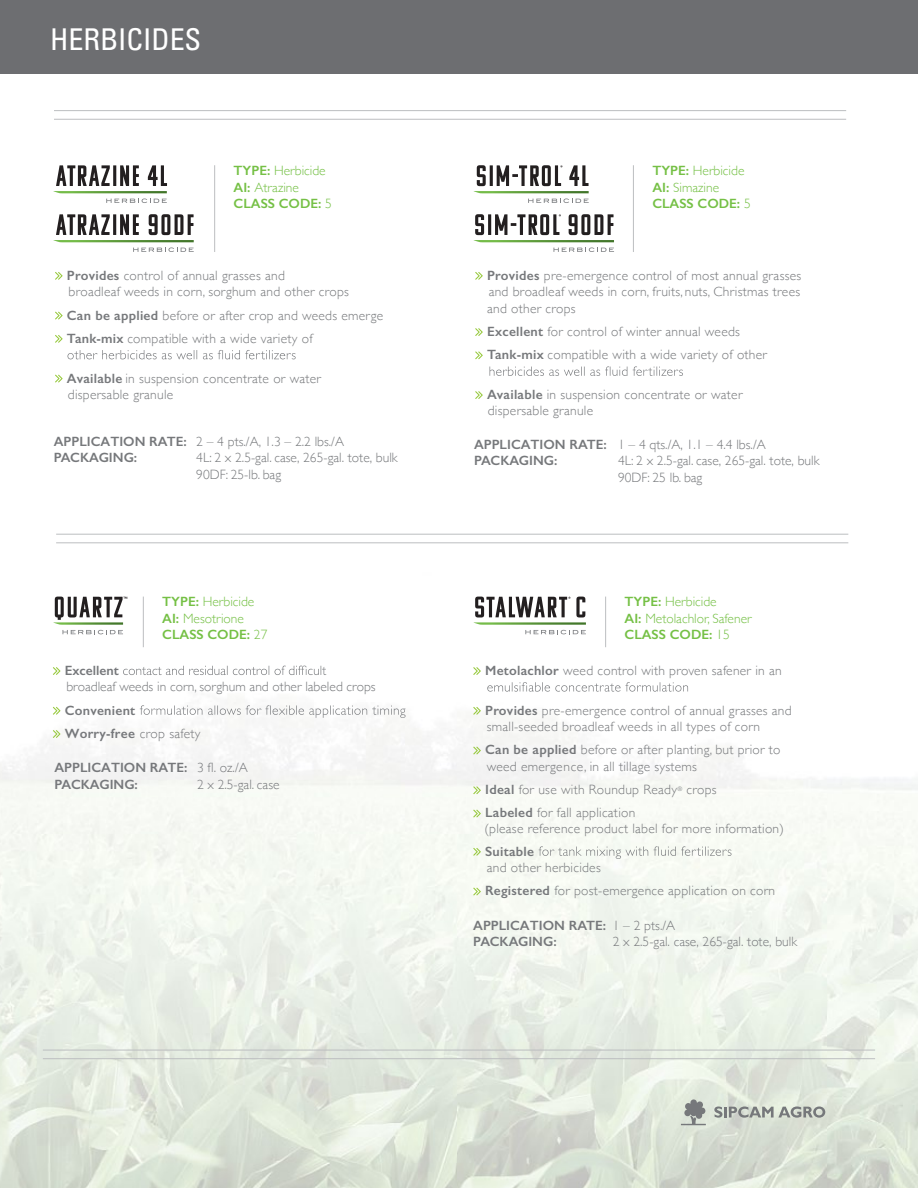
<style>
.page{position:relative;width:918px;height:1188px;background:#fff}
.page>*{position:absolute;margin:0;border:0;box-sizing:border-box;transform-origin:0 0}
.t1{font:condensed 30px "Univers LT Std";color:#fff}
.t2{font:300 13.5px/16.5px "Gill Sans";letter-spacing:.02em;color:#76787b}
.t3{font:300 13.5px/16.5px "Gill Sans";color:#76787b}
.t4{font:600 13.5px/16.5px "Gill Sans";color:#76787b}
.t5{font:300 13.5px/16.4px "Gill Sans";color:#75c045}
.t6{font:600 13.5px/16.4px "Gill Sans";color:#75c045}
.t7{font:600 13.5px/23.2px "Gill Sans";letter-spacing:.02em;color:#76787b}
.s1{font-weight:300}
.s2{font-weight:600}
</style>
<div class="page">
<img style="left:0;top:73px;width:817px;height:303px">
<img style="left:825px;top:73px;width:93px;height:1115px">
<img style="left:0;top:417px;width:826px;height:771px">
<div style="left:0;top:0;width:918px;height:73px;background:#6d6e71"></div>
<hr style="left:56px;top:534px;width:792px;height:1px;background:#bcbec0">
<hr style="left:56px;top:543px;width:792px;height:1px;background:#bcbec0">
<hr style="left:43px;top:1050px;width:832px;height:1px;background:#bcbec0">
<hr style="left:43px;top:1058px;width:832px;height:1px;background:#bcbec0">
<svg style="left:681px;top:1099px;width:25px;height:26px"></svg>
<svg style="left:714px;top:1107px;width:111px;height:11px"></svg>
<hr style="left:54px;top:110px;width:792px;height:1px;background:#bcbec0">
<hr style="left:54px;top:119px;width:792px;height:1px;background:#bcbec0">
<hr style="left:214px;top:165px;width:1px;height:87px;background:#bcbec0">
<svg style="left:55px;top:272px;width:8px;height:8px"></svg>
<svg style="left:55px;top:312px;width:8px;height:8px"></svg>
<svg style="left:55px;top:335px;width:8px;height:8px"></svg>
<svg style="left:68px;top:350px;width:228px;height:9px"></svg>
<svg style="left:55px;top:375px;width:8px;height:8px"></svg>
<hr style="left:143px;top:597px;width:1px;height:50px;background:#bcbec0">
<svg style="left:53px;top:667px;width:8px;height:8px"></svg>
<svg style="left:123px;top:666px;width:203px;height:9px"></svg>
<svg style="left:53px;top:707px;width:8px;height:8px"></svg>
<svg style="left:140px;top:705px;width:266px;height:13px"></svg>
<svg style="left:53px;top:730px;width:8px;height:8px"></svg>
<hr style="left:633px;top:165px;width:1px;height:87px;background:#bcbec0">
<svg style="left:475px;top:272px;width:8px;height:8px"></svg>
<svg style="left:475px;top:328px;width:8px;height:8px"></svg>
<svg style="left:475px;top:351px;width:8px;height:8px"></svg>
<svg style="left:490px;top:366px;width:193px;height:10px"></svg>
<svg style="left:475px;top:391px;width:8px;height:8px"></svg>
<hr style="left:605px;top:597px;width:1px;height:50px;background:#bcbec0">
<svg style="left:473px;top:667px;width:8px;height:8px"></svg>
<svg style="left:487px;top:682px;width:201px;height:10px"></svg>
<svg style="left:473px;top:707px;width:8px;height:8px"></svg>
<svg style="left:473px;top:747px;width:8px;height:7px"></svg>
<svg style="left:473px;top:786px;width:8px;height:8px"></svg>
<svg style="left:473px;top:810px;width:8px;height:7px"></svg>
<svg style="left:473px;top:848px;width:8px;height:8px"></svg>
<svg style="left:539px;top:846px;width:192px;height:13px"></svg>
<svg style="left:473px;top:888px;width:8px;height:7px"></svg>
<svg style="left:53px;top:165px;width:114px;height:38px"></svg>
<svg style="left:53px;top:214px;width:141px;height:38px"></svg>
<svg style="left:474px;top:165px;width:115px;height:38px"></svg>
<svg style="left:474px;top:214px;width:140px;height:38px"></svg>
<svg style="left:474px;top:597px;width:112px;height:37px"></svg>
<svg style="left:53px;top:597px;width:74px;height:37px"></svg>
<h1 class="t1" style="left:50px;top:20px;width:153px">HERBICIDES</h1>
<p class="t6" style="left:234px;top:162px;width:100px">TYPE: <span class="s1">Herbicide<br></span>AI: <span class="s1">Atrazine<br></span>CLASS CODE: <span class="s1">5</span></p>
<p class="t2" style="left:67px;top:266px;width:284px"><span class="s2">Provides</span> control of annual grasses and<br>broadleaf weeds in corn, sorghum and other crops</p>
<p class="t2" style="left:67px;top:303px;width:318px;line-height:23.2px"><span class="s2">Can be applied</span> before or after crop and weeds emerge<br><span class="s2">Tank-mix</span> compatible with a wide variety of</p>
<p class="t2" style="left:67px;top:369px;width:256px;line-height:16px"><span class="s2">Available</span> in suspension concentrate or water dispersable granule</p>
<p class="t4" style="left:54px;top:433px;width:292px">APPLICATION RATE: <span class="s1">2 – 4 pts./A, 1.3 – 2.2 lbs./A<br></span>PACKAGING:</p>
<p class="t3" style="left:196px;top:449px;width:203px">4L: 2 x 2.5-gal. case, 265-gal. tote, bulk<br>90DF: 25-lb. bag</p>
<p class="t5" style="left:162px;top:593px;width:107px"><span class="s2">TYPE:</span> Herbicide<br><span class="s2">AI:</span> Mesotrione<br><span class="s2">CLASS CODE:</span> 27</p>
<p class="t4" style="left:65px;top:662px;width:55px">Excellent</p>
<p class="t3" style="left:66px;top:678px;width:311px">broadleaf weeds in corn, sorghum and other labeled crops</p>
<p class="t7" style="left:65px;top:698px;width:137px">Convenient<br>Worry-free <span class="s1">crop safety</span></p>
<p class="t4" style="left:55px;top:760px;width:134px">APPLICATION RATE:<br>PACKAGING:</p>
<p class="t2" style="left:197px;top:759px;width:52px">3 fl. oz./A</p>
<p class="t2" style="left:197px;top:776px;width:84px">2 x 2.5-gal. case</p>
<p class="t6" style="left:652px;top:162px;width:100px">TYPE: <span class="s1">Herbicide<br></span>AI: <span class="s1">Simazine<br></span>CLASS CODE: <span class="s1">5</span></p>
<p class="t2" style="left:487px;top:266px;width:316px;text-align:justify"><span class="s2">Provides</span> pre-emergence control of most annual grasses and broadleaf weeds in corn, fruits, nuts, Christmas trees and other crops</p>
<p class="t2" style="left:487px;top:319px;width:281px;line-height:23.2px"><span class="s2">Excellent</span> for control of winter annual weeds<br><span class="s2">Tank-mix</span> compatible with a wide variety of other</p>
<p class="t2" style="left:487px;top:386px;width:257px;line-height:16px"><span class="s2">Available</span> in suspension concentrate or water dispersable granule</p>
<p class="t4" style="left:474px;top:436px;width:293px">APPLICATION RATE: <span class="s1">1 – 4 qts./A, 1.1 – 4.4 lbs./A<br></span>PACKAGING:</p>
<p class="t3" style="left:618px;top:452px;width:203px">4L: 2 x 2.5-gal. case, 265-gal. tote, bulk<br>90DF: 25 lb. bag</p>
<p class="t5" style="left:625px;top:593px;width:129px"><span class="s2">TYPE:</span> Herbicide<br><span class="s2">AI:</span> Metolachlor, Safener<br><span class="s2">CLASS CODE:</span> 15</p>
<p class="t2" style="left:485px;top:662px;width:298px"><span class="s2">Metolachlor</span> weed control with proven safener in an</p>
<p class="t2" style="left:485px;top:701px;width:308px"><span class="s2">Provides</span> pre-emergence control of annual grasses and small-seeded broadleaf weeds in all types of corn</p>
<p class="t2" style="left:485px;top:741px;width:297px"><span class="s2">Can be applied</span> before or after planting, but prior to weed emergence, in all tillage systems</p>
<p class="t2" style="left:485px;top:778px;width:233px;line-height:23.2px"><span class="s2">Ideal</span> for use with Roundup Ready<sup>®</sup> crops<br><span class="s2">Labeled</span> for fall application</p>
<p class="t2" style="left:484px;top:820px;width:301px">(please reference product label for more information)</p>
<p class="t7" style="left:485px;top:839px;width:50px">Suitable</p>
<p class="t2" style="left:485px;top:856px;width:291px;line-height:23.2px">and other herbicides<br><span class="s2">Registered</span> for post-emergence application on corn</p>
<p class="t4" style="left:473px;top:917px;width:203px">APPLICATION RATE: <span class="s1">1 – 2 pts./A<br></span>PACKAGING:</p>
<p class="t3" style="left:613px;top:933px;width:186px">2 x 2.5-gal. case, 265-gal. tote, bulk</p>
</div>
